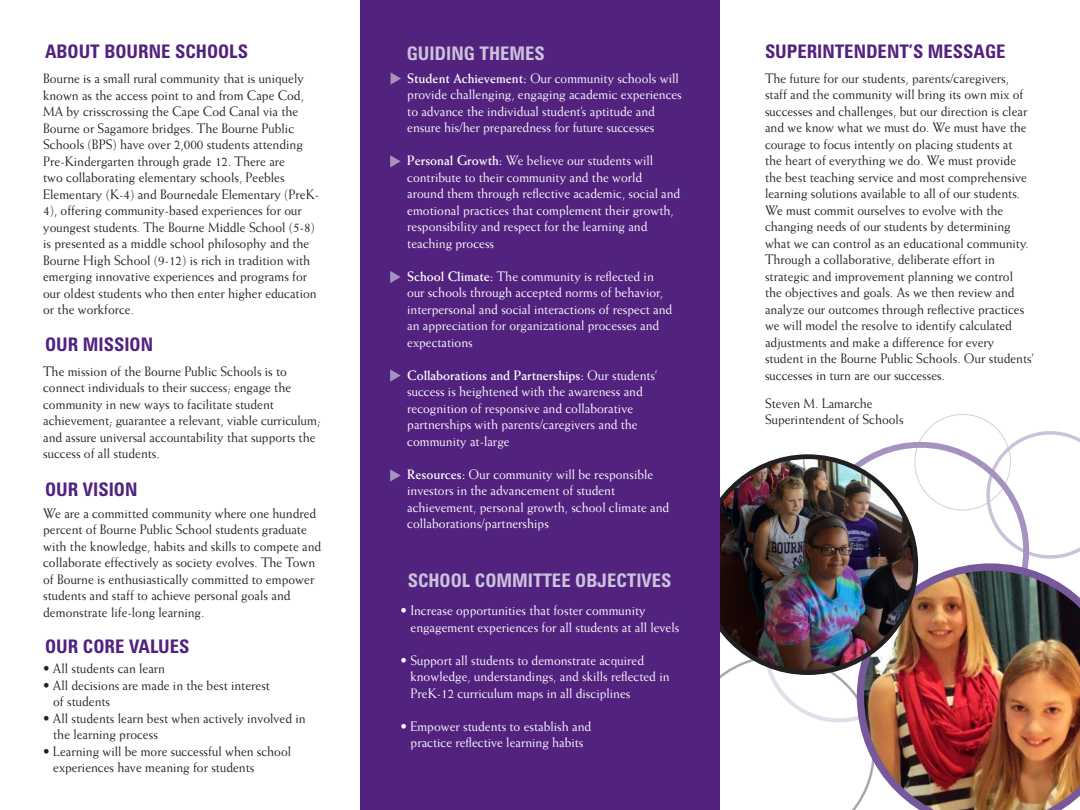
<style>
.page{position:relative;width:1080px;height:810px;background:#fff}
.page>*{position:absolute;margin:0;border:0;box-sizing:border-box;transform-origin:0 0}
.t1{font:700 condensed 18.75px "Zurich BT";color:#52227f}
.t2{font:700 condensed 18.75px "Zurich BT";color:#cbc2dc}
.t3{font:13.75px/16.5px "Weiss";color:#231f20;scale:.95 1}
.t4{font:13.75px/16.5px "Weiss";color:#fff;scale:.95 1}
.s1{font-weight:700}
</style>
<div class="page">
<svg style="left:720px;top:673px;width:137px;height:137px"></svg>
<svg style="left:986px;top:431px;width:94px;height:128px"></svg>
<img style="left:857px;top:563px;width:223px;height:247px">
<img style="left:720px;top:457px;width:196px;height:216px">
<div style="left:360px;top:0;width:360px;height:810px;background:#52227f"></div>
<svg style="left:391px;top:73px;width:10px;height:12px"></svg>
<svg style="left:390px;top:155px;width:11px;height:12px"></svg>
<svg style="left:390px;top:271px;width:11px;height:12px"></svg>
<svg style="left:390px;top:369px;width:11px;height:13px"></svg>
<svg style="left:390px;top:469px;width:11px;height:13px"></svg>
<p class="t1" style="left:45px;top:40px;width:205px">ABOUT BOURNE SCHOOLS</p>
<p class="t2" style="left:407px;top:42px;width:140px">GUIDING THEMES</p>
<p class="t1" style="left:765px;top:40px;width:242px">SUPERINTENDENT’S MESSAGE</p>
<p class="t3" style="left:43px;top:70px;width:292px">Bourne is a small rural community that is uniquely known as the access point to and from Cape Cod, MA by crisscrossing the Cape Cod Canal via the Bourne or Sagamore bridges. The Bourne Public Schools (BPS) have over 2,000 students attending Pre-Kindergarten through grade 12. There are<br>two collaborating elementary schools, Peebles Elementary (K-4) and Bournedale Elementary (PreK-4), offering community-based experiences for our youngest students. The Bourne Middle School (5-8) is presented as a middle school philosophy and the Bourne High School (9-12) is rich in tradition with emerging innovative experiences and programs for our oldest students who then enter higher education or the workforce.</p>
<p class="t1" style="left:45px;top:333px;width:110px">OUR MISSION</p>
<p class="t3" style="left:43px;top:363px;width:293px">The mission of the Bourne Public Schools is to connect individuals to their success; engage the community in new ways to facilitate student achievement; guarantee a relevant, viable curriculum; and assure universal accountability that supports the success of all students.</p>
<p class="t1" style="left:45px;top:478px;width:94px">OUR VISION</p>
<p class="t3" style="left:43px;top:504px;width:294px">We are a committed community where one hundred percent of Bourne Public School students graduate with the knowledge, habits and skills to compete and collaborate effectively as society evolves. The Town of Bourne is enthusiastically committed to empower students and staff to achieve personal goals and demonstrate life-long learning.</p>
<p class="t1" style="left:45px;top:635px;width:146px">OUR CORE VALUES</p>
<p class="t3" style="left:43px;top:660px;width:130px">• All students can learn</p>
<p class="t3" style="left:43px;top:677px;width:240px">• All decisions are made in the best interest</p>
<p class="t3" style="left:53px;top:693px;width:61px">of students</p>
<p class="t3" style="left:43px;top:710px;width:278px">• All students learn best when actively involved in</p>
<p class="t3" style="left:53px;top:726px;width:112px">the learning process</p>
<p class="t3" style="left:43px;top:743px;width:263px">• Learning will be more successful when school</p>
<p class="t3" style="left:53px;top:759px;width:213px">experiences have meaning for students</p>
<p class="t4" style="left:407px;top:70px;width:291px"><span class="s1">Student Achievement:</span> Our community schools will provide challenging, engaging academic experiences to advance the individual student’s aptitude and ensure his/her preparedness for future successes</p>
<p class="t4" style="left:407px;top:152px;width:289px"><span class="s1">Personal Growth:</span> We believe our students will contribute to their community and the world around them through reflective academic, social and emotional practices that complement their growth, responsibility and respect for the learning and teaching process</p>
<p class="t4" style="left:407px;top:268px;width:281px"><span class="s1">School Climate:</span> The community is reflected in our schools through accepted norms of behavior, interpersonal and social interactions of respect and an appreciation for organizational processes and expectations</p>
<p class="t4" style="left:407px;top:367px;width:264px"><span class="s1">Collaborations and Partnerships:</span> Our students’ success is heightened with the awareness and recognition of responsive and collaborative partnerships with parents/caregivers and the community at-large</p>
<p class="t4" style="left:407px;top:466px;width:277px"><span class="s1">Resources:</span> Our community will be responsible investors in the advancement of student achievement, personal growth, school climate and collaborations/partnerships</p>
<p class="t3" style="left:765px;top:70px;width:284px">The future for our students, parents/caregivers, staff and the community will bring its own mix of successes and challenges, but our direction is clear and we know what we must do. We must have the courage to focus intently on placing students at<br>the heart of everything we do. We must provide the best teaching service and most comprehensive learning solutions available to all of our students.<br>We must commit ourselves to evolve with the changing needs of our students by determining what we can control as an educational community.<br>Through a collaborative, deliberate effort in strategic and improvement planning we control<br>the objectives and goals. As we then review and analyze our outcomes through reflective practices we will model the resolve to identify calculated adjustments and make a difference for every student in the Bourne Public Schools. Our students’ successes in turn are our successes.</p>
<p class="t3" style="left:765px;top:395px;width:115px">Steven M. Lamarche</p>
<p class="t3" style="left:765px;top:411px;width:147px">Superintendent of Schools</p>
<p class="t2" style="left:408px;top:569px;width:265px">SCHOOL COMMITTEE OBJECTIVES</p>
<p class="t4" style="left:401px;top:602px;width:260px">• Increase opportunities that foster community</p>
<p class="t4" style="left:411px;top:618px;width:284px">engagement experiences for all students at all levels</p>
<p class="t4" style="left:401px;top:651px;width:258px">• Support all students to demonstrate acquired</p>
<p class="t4" style="left:411px;top:668px;width:274px">knowledge, understandings, and skills reflected in</p>
<p class="t4" style="left:411px;top:684px;width:233px">PreK-12 curriculum maps in all disciplines</p>
<p class="t4" style="left:401px;top:717px;width:202px">• Empower students to establish and</p>
<p class="t4" style="left:411px;top:734px;width:184px">practice reflective learning habits</p>
</div>
